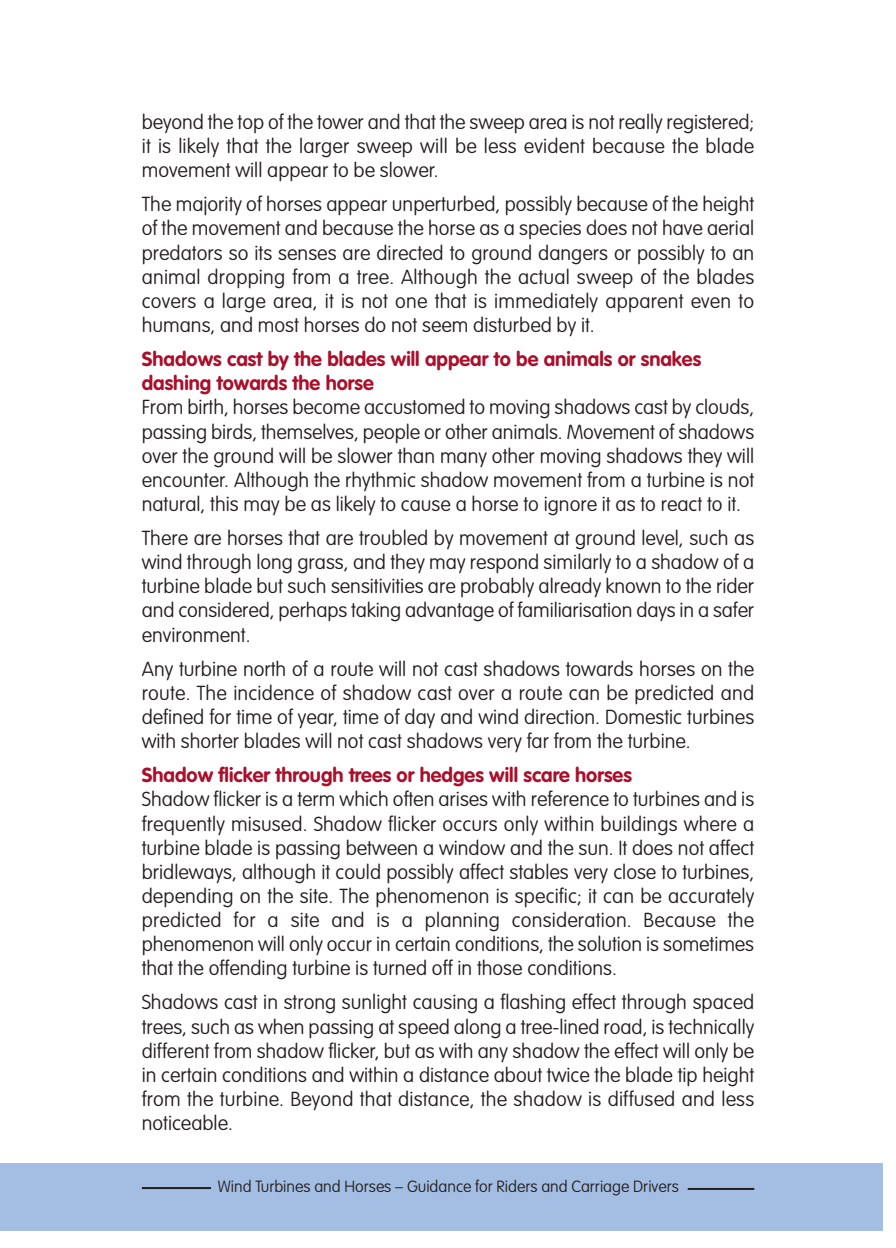
<style>
.page{position:relative;width:896px;height:1248px;background:#fff}
.page>*{position:absolute;margin:0;border:0;box-sizing:border-box;transform-origin:0 0}
.t1{font:100 20px/24.2px "VAG Rounded LT";color:#231f20;text-align:justify}
.t2{font:700 20px/24.2px "VAG Rounded LT";color:#aa0f2b}
.t3{font:100 16px "VAG Rounded LT";color:#231f20}
</style>
<div class="page">
<div style="left:0;top:1162px;width:882px;height:68px;background:#a4bee3"></div>
<hr style="left:142px;top:1186px;width:69px;height:2px;background:#231f20">
<hr style="left:688px;top:1187px;width:66px;height:2px;background:#231f20">
<p class="t1" style="left:142px;top:110px;width:614px">beyond the top of the tower and that the sweep area is not really registered; it is likely that the larger sweep will be less evident because the blade movement will appear to be slower.</p>
<p class="t1" style="left:142px;top:193px;width:614px">The majority of horses appear unperturbed, possibly because of the height of the movement and because the horse as a species does not have aerial predators so its senses are directed to ground dangers or possibly to an animal dropping from a tree. Although the actual sweep of the blades covers a large area, it is not one that is immediately apparent even to humans, and most horses do not seem disturbed by it.</p>
<p class="t2" style="left:142px;top:347px;width:561px">Shadows cast by the blades will appear to be animals or snakes dashing towards the horse</p>
<p class="t1" style="left:142px;top:396px;width:614px">From birth, horses become accustomed to moving shadows cast by clouds, passing birds, themselves, people or other animals. Movement of shadows over the ground will be slower than many other moving shadows they will encounter. Although the rhythmic shadow movement from a turbine is not natural, this may be as likely to cause a horse to ignore it as to react to it.</p>
<p class="t1" style="left:142px;top:526px;width:614px">There are horses that are troubled by movement at ground level, such as wind through long grass, and they may respond similarly to a shadow of a turbine blade but such sensitivities are probably already known to the rider and considered, perhaps taking advantage of familiarisation days in a safer environment.</p>
<p class="t1" style="left:142px;top:657px;width:614px">Any turbine north of a route will not cast shadows towards horses on the route. The incidence of shadow cast over a route can be predicted and defined for time of year, time of day and wind direction. Domestic turbines with shorter blades will not cast shadows very far from the turbine.</p>
<p class="t2" style="left:142px;top:763px;width:491px">Shadow flicker through trees or hedges will scare horses</p>
<p class="t1" style="left:142px;top:787px;width:614px">Shadow flicker is a term which often arises with reference to turbines and is frequently misused. Shadow flicker occurs only within buildings where a turbine blade is passing between a window and the sun. It does not affect bridleways, although it could possibly affect stables very close to turbines, depending on the site. The phenomenon is specific; it can be accurately predicted for a site and is a planning consideration. Because the phenomenon will only occur in certain conditions, the solution is sometimes that the offending turbine is turned off in those conditions.</p>
<p class="t1" style="left:142px;top:990px;width:614px">Shadows cast in strong sunlight causing a flashing effect through spaced trees, such as when passing at speed along a tree-lined road, is technically different from shadow flicker, but as with any shadow the effect will only be in certain conditions and within a distance about twice the blade tip height from the turbine. Beyond that distance, the shadow is diffused and less noticeable.</p>
<p class="t3" style="left:218px;top:1176px;width:462px">Wind Turbines and Horses – Guidance for Riders and Carriage Drivers</p>
</div>
